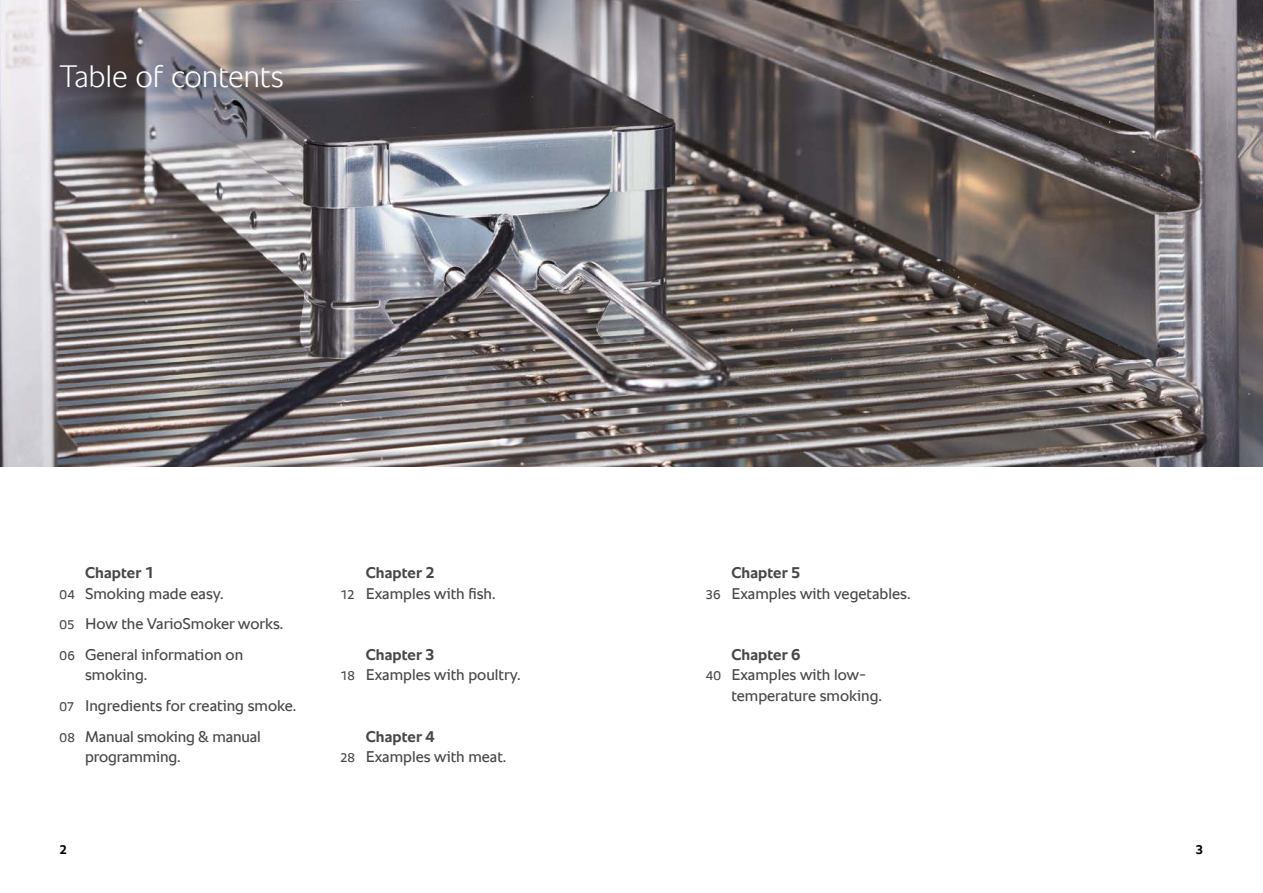
<style>
.page{position:relative;width:1263px;height:893px;background:#fff}
.page>*{position:absolute;margin:0;border:0;box-sizing:border-box;transform-origin:0 0}
.t1{font:300 31.5px "RATIONAL Sans TT";letter-spacing:-.01em;color:#fff}
.t2{font:15.75px/20.4px "RATIONAL Sans TT";color:#484847}
.t3{font:700 15.75px "RATIONAL Sans TT";letter-spacing:.005em;color:#484847}
.t4{font:700 12.75px "RATIONAL Sans TT";color:#000}
.s1{font-weight:700}
.s2{font-size:12.75px}
</style>
<div class="page">
<img style="left:0;top:0;width:1263px;height:466px">
<h1 class="t1" style="left:60px;top:53px;width:226px">Table of contents</h1>
<p class="t2" style="left:60px;top:564px;width:166px;text-indent:26px"><span class="s1">Chapter 1<br></span><span class="s2">04</span> Smoking made easy.</p>
<p class="t2" style="left:60px;top:610px;width:225px;line-height:30.6px"><span class="s2">05</span> How the VarioSmoker works.<br><span class="s2">06</span> General information on</p>
<p class="t2" style="left:60px;top:661px;width:238px;line-height:30.6px;text-indent:26px">smoking.<br><span class="s2">07</span> Ingredients for creating smoke.<br><span class="s2">08</span> Manual smoking &amp; manual</p>
<p class="t2" style="left:85px;top:748px;width:97px">programming.</p>
<p class="t4" style="left:60px;top:844px;width:9px">2</p>
<p class="t2" style="left:340px;top:563px;width:157px;text-indent:26px"><span class="s1">Chapter 2<br></span><span class="s2">12</span> Examples with fish.</p>
<p class="t2" style="left:340px;top:646px;width:182px;text-indent:26px"><span class="s1">Chapter 3<br></span><span class="s2">18</span> Examples with poultry.</p>
<p class="t2" style="left:340px;top:727px;width:168px;text-indent:26px"><span class="s1">Chapter 4<br></span><span class="s2">28</span> Examples with meat.</p>
<p class="t2" style="left:706px;top:564px;width:206px;text-indent:26px"><span class="s1">Chapter 5<br></span><span class="s2">36</span> Examples with vegetables.</p>
<p class="t3" style="left:731px;top:648px;width:70px">Chapter 6</p>
<p class="t2" style="left:706px;top:666px;width:162px"><span class="s2">40</span> Examples with low-</p>
<p class="t2" style="left:731px;top:686px;width:152px">temperature smoking.</p>
<p class="t4" style="left:1196px;top:844px;width:9px">3</p>
</div>
